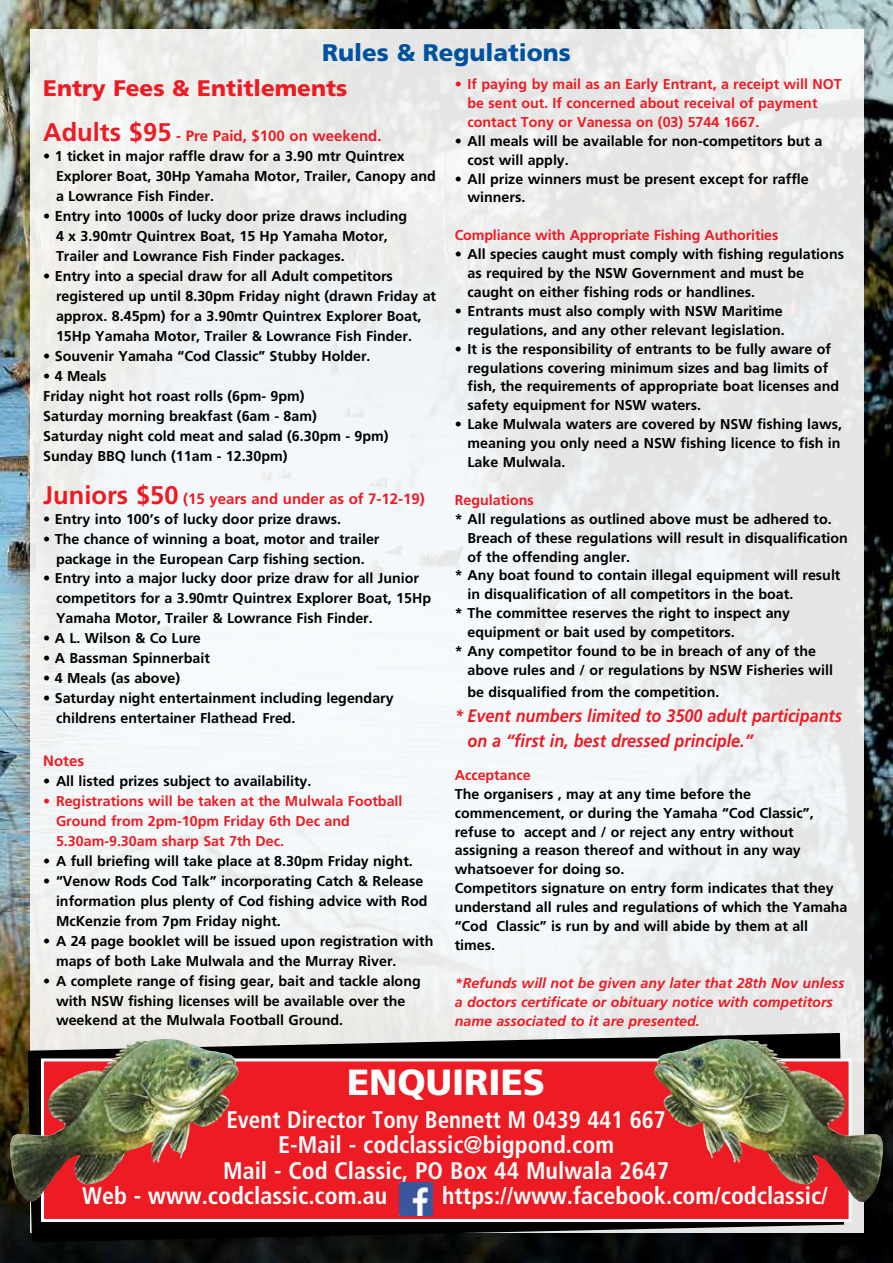
<style>
.page{position:relative;width:893px;height:1263px;background:#fff}
.page>*{position:absolute;margin:0;border:0;box-sizing:border-box;transform-origin:0 0}
.t1{font:900 36.3px "Frutiger";color:#fff}
.t2{font:700 condensed 24px "Frutiger";color:#fff}
.t3{font:700 condensed 24px "Frutiger";color:#fff;scale:.96 1}
.t4{font:900 24px "Frutiger";color:#00529f}
.t5{font:900 22.5px "Frutiger";color:#ed1b23}
.t6{font:italic 700 18px/24.9px "Frutiger";color:#ed1b23;scale:.9 1}
.t7{font:700 15px "Frutiger";color:#ed1b23}
.t8{font:700 14.25px/20px "Frutiger";color:#000}
.t9{font:700 14.25px/20px "Frutiger";color:#ed1b23}
.t10{font:italic 700 14.25px/18.9px "Frutiger";color:#ed1b23}
.s1{font-size:25.5px}
</style>
<div class="page">
<img style="left:0;top:0;width:893px;height:1263px">
<div style="left:30px;top:30px;width:833px;height:1203px;background:linear-gradient(to right,#f2f5f5,#eaeced)"></div>
<svg style="left:28px;top:1033px;width:816px;height:209px;background:#3a3b3a"></svg>
<div style="left:41px;top:1058px;width:811px;height:164px;background:#ed1b23;border:3px solid #fff"></div>
<img style="left:654px;top:1039px;width:230px;height:163px">
<img style="left:9px;top:1039px;width:176px;height:163px">
<img style="left:399px;top:1182px;width:34px;height:34px">
<h2 class="t4" style="left:322px;top:38px;width:250px">Rules &amp; Regulations</h2>
<h3 class="t5" style="left:43px;top:74px;width:305px">Entry Fees &amp; Entitlements</h3>
<p class="t7" style="left:43px;top:127px;width:340px"><span class="s1">Adults $95</span> - Pre Paid, $100 on weekend.</p>
<p class="t8" style="left:56px;top:146px;width:381px;text-indent:-13px">• 1 ticket in major raffle draw for a 3.90 mtr Quintrex<br>Explorer Boat, 30Hp Yamaha Motor, Trailer, Canopy and a Lowrance Fish Finder.</p>
<p class="t8" style="left:56px;top:206px;width:353px;text-indent:-13px">• Entry into 1000s of lucky door prize draws including<br>4 x 3.90mtr Quintrex Boat, 15 Hp Yamaha Motor,<br>Trailer and Lowrance Fish Finder packages.</p>
<p class="t8" style="left:56px;top:266px;width:382px;text-indent:-13px">• Entry into a special draw for all Adult competitors registered up until 8.30pm Friday night (drawn Friday at approx. 8.45pm) for a 3.90mtr Quintrex Explorer Boat, 15Hp Yamaha Motor, Trailer &amp; Lowrance Fish Finder.</p>
<p class="t8" style="left:43px;top:346px;width:329px">• Souvenir Yamaha “Cod Classic” Stubby Holder.</p>
<p class="t8" style="left:43px;top:366px;width:347px">• 4 Meals<br>Friday night hot roast rolls (6pm- 9pm)<br>Saturday morning breakfast (6am - 8am)<br>Saturday night cold meat and salad (6.30pm - 9pm)<br>Sunday BBQ lunch (11am - 12.30pm)</p>
<p class="t7" style="left:43px;top:490px;width:383px"><span class="s1">Juniors $50</span> (15 years and under as of 7-12-19)</p>
<p class="t8" style="left:43px;top:508px;width:299px">• Entry into 100’s of lucky door prize draws.</p>
<p class="t8" style="left:43px;top:528px;width:338px;text-align:center">• The chance of winning a boat, motor and trailer package in the European Carp fishing section.</p>
<p class="t8" style="left:56px;top:568px;width:376px;text-indent:-13px">• Entry into a major lucky door prize draw for all Junior competitors for a 3.90mtr Quintrex Explorer Boat, 15Hp<br>Yamaha Motor, Trailer &amp; Lowrance Fish Finder.</p>
<p class="t8" style="left:43px;top:628px;width:159px">• A L. Wilson &amp; Co Lure</p>
<p class="t8" style="left:43px;top:648px;width:168px">• A Bassman Spinnerbait</p>
<p class="t8" style="left:43px;top:668px;width:138px">• 4 Meals (as above)</p>
<p class="t8" style="left:56px;top:688px;width:339px;text-indent:-13px">• Saturday night entertainment including legendary childrens entertainer Flathead Fred.</p>
<p class="t7" style="left:43px;top:752px;width:42px">Notes</p>
<p class="t8" style="left:43px;top:771px;width:270px">• All listed prizes subject to availability.</p>
<p class="t9" style="left:56px;top:791px;width:348px;text-indent:-13px">• Registrations will be taken at the Mulwala Football<br>Ground from 2pm-10pm Friday 6th Dec and<br>5.30am-9.30am sharp Sat 7th Dec.</p>
<p class="t8" style="left:43px;top:851px;width:371px">• A full briefing will take place at 8.30pm Friday night.</p>
<p class="t8" style="left:56px;top:871px;width:373px;text-indent:-13px">• “Venow Rods Cod Talk” incorporating Catch &amp; Release information plus plenty of Cod fishing advice with Rod<br>McKenzie from 7pm Friday night.</p>
<p class="t8" style="left:56px;top:930px;width:379px;text-indent:-13px">• A 24 page booklet will be issued upon registration with maps of both Lake Mulwala and the Murray River.</p>
<p class="t8" style="left:56px;top:970px;width:366px;text-indent:-13px">• A complete range of fising gear, bait and tackle along with NSW fishing licenses will be available over the weekend at the Mulwala Football Ground.</p>
<p class="t9" style="left:467px;top:75px;width:376px;line-height:18.9px;text-indent:-13px">• If paying by mail as an Early Entrant, a receipt will NOT be sent out. If concerned about receival of payment contact Tony or Vanessa on (03) 5744 1667.</p>
<p class="t8" style="left:467px;top:131px;width:356px;line-height:18.9px;text-indent:-13px">• All meals will be available for non-competitors but a cost will apply.</p>
<p class="t8" style="left:467px;top:169px;width:343px;line-height:18.9px;text-indent:-13px">• All prize winners must be present except for raffle winners.</p>
<p class="t9" style="left:455px;top:225px;width:325px">Compliance with Appropriate Fishing Authorities</p>
<p class="t8" style="left:467px;top:245px;width:378px;line-height:18.9px;text-indent:-13px">• All species caught must comply with fishing regulations as required by the NSW Government and must be caught on either fishing rods or handlines.</p>
<p class="t8" style="left:455px;top:301px;width:331px;line-height:18.9px;text-align:right">• Entrants must also comply with NSW Maritime regulations, and any other relevant legislation.</p>
<p class="t8" style="left:467px;top:339px;width:373px;line-height:18.9px;text-indent:-13px">• It is the responsibility of entrants to be fully aware of regulations covering minimum sizes and bag limits of fish, the requirements of appropriate boat licenses and safety equipment for NSW waters.</p>
<p class="t8" style="left:467px;top:415px;width:376px;line-height:18.9px;text-align:justify;text-indent:-13px">• Lake Mulwala waters are covered by NSW fishing laws, meaning you only need a NSW fishing licence to fish in Lake Mulwala.</p>
<p class="t9" style="left:455px;top:490px;width:81px">Regulations</p>
<p class="t8" style="left:455px;top:509px;width:379px">* All regulations as outlined above must be adhered to.</p>
<p class="t8" style="left:467px;top:528px;width:382px">Breach of these regulations will result in disqualification</p>
<p class="t8" style="left:467px;top:546px;width:164px">of the offending angler.</p>
<p class="t8" style="left:455px;top:565px;width:387px">* Any boat found to contain illegal equipment will result</p>
<p class="t8" style="left:467px;top:584px;width:327px">in disqualification of all competitors in the boat.</p>
<p class="t8" style="left:455px;top:603px;width:337px">* The committee reserves the right to inspect any</p>
<p class="t8" style="left:467px;top:622px;width:269px">equipment or bait used by competitors.</p>
<p class="t8" style="left:455px;top:641px;width:363px">* Any competitor found to be in breach of any of the</p>
<p class="t8" style="left:467px;top:660px;width:367px">above rules and / or regulations by NSW Fisheries will</p>
<p class="t8" style="left:467px;top:682px;width:253px">be disqualified from the competition.</p>
<p class="t6" style="left:467px;top:703px;width:418px;text-indent:-13px">* Event numbers limited to 3500 adult participants on a “first in, best dressed principle.”</p>
<p class="t9" style="left:455px;top:765px;width:77px">Acceptance</p>
<p class="t8" style="left:455px;top:784px;width:394px;line-height:18.9px">The organisers , may at any time before the commencement, or during the Yamaha “Cod Classic”, refuse to accept and / or reject any entry without assigning a reason thereof and without in any way whatsoever for doing so.<br>Competitors signature on entry form indicates that they understand all rules and regulations of which the Yamaha “Cod Classic” is run by and will abide by them at all times.</p>
<p class="t10" style="left:455px;top:973px;width:391px">*Refunds will not be given any later that 28th Nov unless a doctors certificate or obituary notice with competitors name associated to it are presented.</p>
<h1 class="t1" style="left:347px;top:1060px;width:200px">ENQUIRIES</h1>
<h2 class="t3" style="left:226px;top:1105px;width:459px">Event Director Tony Bennett M 0439 441 667</h2>
<h2 class="t2" style="left:278px;top:1130px;width:337px">E-Mail - codclassic@bigpond.com</h2>
<h2 class="t2" style="left:223px;top:1156px;width:447px">Mail - Cod Classic, PO Box 44 Mulwala 2647</h2>
<h2 class="t2" style="left:82px;top:1181px;width:306px">Web - www.codclassic.com.au</h2>
<h2 class="t2" style="left:442px;top:1181px;width:387px">https://www.facebook.com/codclassic/</h2>
</div>
